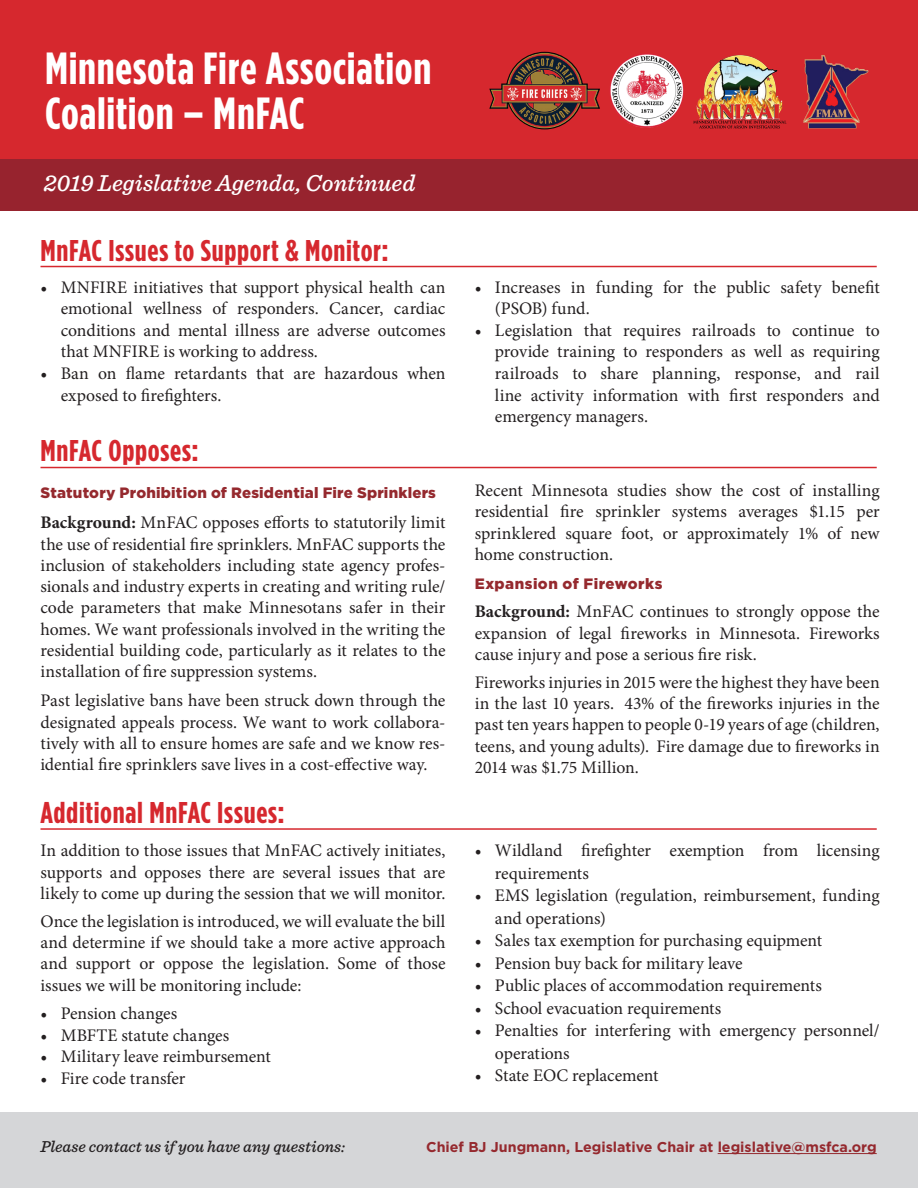
<style>
.page{position:relative;width:918px;height:1188px;background:#fff}
.page>*{position:absolute;margin:0;border:0;box-sizing:border-box;transform-origin:0 0}
.t1{font:700 45px "Gotham Condensed";letter-spacing:.015em;color:#fff;scale:1.05 1}
.t2{font:700 30px "Gotham Condensed";letter-spacing:.02em;color:#d6282e;scale:1.05 1}
.t3{font:italic 500 24px "Sentinel";color:#fff}
.t4{font:17.7px/21.3px "Minion Pro";letter-spacing:-.005em;color:#231f20;text-align:justify}
.t5{font:italic 500 16.5px "Sentinel";color:#231f20}
.t6{font:900 15px "Gotham";letter-spacing:.015em;color:#95292e}
.t7{font:700 14.25px "Gotham";color:#95292e}
.s1{font-weight:700}
</style>
<div class="page">
<div style="left:0;top:1113px;width:918px;height:75px;background:#d5d6d8"></div>
<hr style="left:718px;top:1153px;width:159px;height:1px;background:#95292e">
<div style="left:0;top:0;width:918px;height:186px;background:#d6282e"></div>
<img style="left:610px;top:54px;width:74px;height:74px;border-radius:37px">
<svg style="left:489px;top:52px;width:111px;height:77px"></svg>
<img style="left:803px;top:55px;width:65px;height:73px">
<img style="left:697px;top:55px;width:85px;height:64px">
<svg style="left:693px;top:121px;width:93px;height:7px"></svg>
<div style="left:0;top:159px;width:918px;height:52px;background:#97232e"></div>
<hr style="left:40px;top:467px;width:837px;height:1px;background:#d6282e">
<hr style="left:40px;top:828px;width:837px;height:2px;background:#d6282e">
<hr style="left:40px;top:266px;width:837px;height:1px;background:#d6282e">
<p class="t1" style="left:45px;top:43px;width:369px">Minnesota Fire Association</p>
<p class="t1" style="left:45px;top:88px;width:249px">Coalition – MnFAC</p>
<p class="t3" style="left:44px;top:165px;width:373px">2019 Legislative Agenda, Continued</p>
<p class="t2" style="left:40px;top:233px;width:333px">MnFAC Issues to Support &amp; Monitor:</p>
<p class="t4" style="left:61px;top:276px;width:386px;text-indent:-20px">• MNFIRE initiatives that support physical health can emotional wellness of responders. Cancer, cardiac conditions and mental illness are adverse outcomes that MNFIRE is working to address.</p>
<p class="t4" style="left:61px;top:363px;width:386px;text-indent:-20px">• Ban on flame retardants that are hazardous when exposed to firefighters.</p>
<p class="t2" style="left:40px;top:434px;width:152px">MnFAC Opposes:</p>
<p class="t6" style="left:40px;top:482px;width:397px">Statutory Prohibition of Residential Fire Sprinklers</p>
<p class="t4" style="left:40px;top:512px;width:407px"><span class="s1">Background:</span> MnFAC opposes efforts to statutorily limit the use of residential fire sprinklers. MnFAC supports the inclusion of stakeholders including state agency profes&shy;sionals and industry experts in creating and writing rule/ code parameters that make Minnesotans safer in their homes. We want professionals involved in the writing the residential building code, particularly as it relates to the installation of fire suppression systems.</p>
<p class="t4" style="left:40px;top:690px;width:407px">Past legislative bans have been struck down through the designated appeals process. We want to work collabora&shy;tively with all to ensure homes are safe and we know res&shy;idential fire sprinklers save lives in a cost-effective way.</p>
<p class="t2" style="left:40px;top:796px;width:234px">Additional MnFAC Issues:</p>
<p class="t4" style="left:40px;top:840px;width:407px">In addition to those issues that MnFAC actively initiates, supports and opposes there are several issues that are likely to come up during the session that we will monitor.</p>
<p class="t4" style="left:40px;top:911px;width:407px">Once the legislation is introduced, we will evaluate the bill and determine if we should take a more active approach and support or oppose the legislation. Some of those issues we will be monitoring include:</p>
<p class="t4" style="left:40px;top:1003px;width:138px">• Pension changes</p>
<p class="t4" style="left:40px;top:1024px;width:190px">• MBFTE statute changes</p>
<p class="t4" style="left:40px;top:1046px;width:232px">• Military leave reimbursement</p>
<p class="t4" style="left:40px;top:1068px;width:146px">• Fire code transfer</p>
<p class="t4" style="left:495px;top:276px;width:386px;text-indent:-20px">• Increases in funding for the public safety benefit (PSOB) fund.</p>
<p class="t4" style="left:495px;top:320px;width:386px;text-indent:-20px">• Legislation that requires railroads to continue to provide training to responders as well as requiring railroads to share planning, response, and rail line activity information with first responders and emergency managers.</p>
<p class="t4" style="left:475px;top:480px;width:407px">Recent Minnesota studies show the cost of installing residential fire sprinkler systems averages $1.15 per sprinklered square foot, or approximately 1% of new home construction.</p>
<p class="t6" style="left:475px;top:574px;width:189px">Expansion of Fireworks</p>
<p class="t4" style="left:475px;top:601px;width:406px"><span class="s1">Background:</span> MnFAC continues to strongly oppose the expansion of legal fireworks in Minnesota. Fireworks cause injury and pose a serious fire risk.</p>
<p class="t4" style="left:475px;top:672px;width:407px">Fireworks injuries in 2015 were the highest they have been in the last 10 years. 43% of the fireworks injuries in the past ten years happen to people 0-19 years of age (children, teens, and young adults). Fire damage due to fireworks in 2014 was $1.75 Million.</p>
<p class="t4" style="left:495px;top:840px;width:386px;line-height:22.5px;text-indent:-20px">• Wildland firefighter exemption from licensing requirements</p>
<p class="t4" style="left:495px;top:885px;width:386px;line-height:22.5px;text-indent:-20px">• EMS legislation (regulation, reimbursement, funding and operations)</p>
<p class="t4" style="left:475px;top:930px;width:349px">• Sales tax exemption for purchasing equipment</p>
<p class="t4" style="left:475px;top:953px;width:269px">• Pension buy back for military leave</p>
<p class="t4" style="left:475px;top:975px;width:349px">• Public places of accommodation requirements</p>
<p class="t4" style="left:475px;top:998px;width:248px">• School evacuation requirements</p>
<p class="t4" style="left:495px;top:1020px;width:386px;line-height:22.5px;text-indent:-20px">• Penalties for interfering with emergency personnel/ operations</p>
<p class="t4" style="left:475px;top:1065px;width:185px">• State EOC replacement</p>
<p class="t5" style="left:40px;top:1134px;width:306px">Please contact us if you have any questions:</p>
<p class="t7" style="left:426px;top:1138px;width:452px">Chief BJ Jungmann, Legislative Chair at legislative@msfca.org</p>
</div>
